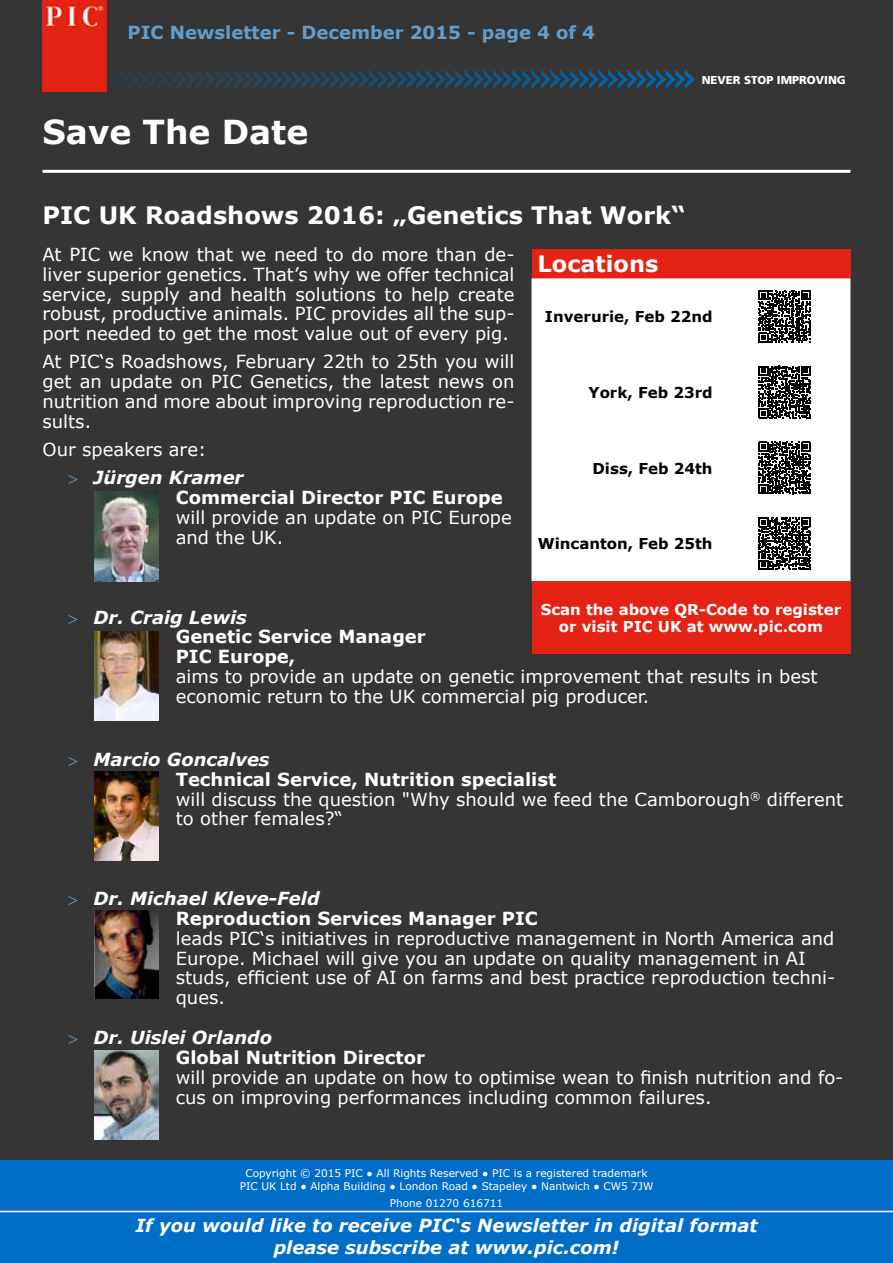
<style>
.page{position:relative;width:893px;height:1263px;background:#353535}
.page>*{position:absolute;margin:0;border:0;box-sizing:border-box;transform-origin:0 0}
.t1{font:700 33px "Verdana";color:#fff}
.t2{font:700 24px "Verdana";color:#fff}
.t3{font:700 22.5px "Verdana";color:#fff}
.t4{font:18px/19.8px "Verdana";color:#fff}
.t5{font:italic 700 18px/21.6px "Verdana";color:#fff;text-align:center}
.t6{font:700 18px/19.8px "Verdana";color:#fff}
.t7{font:700 18px "Verdana";color:#619cca}
.t8{font:700 15px "Verdana";color:#000}
.t9{font:700 15px/16.5px "Verdana";color:#fff;text-align:center}
.t10{font:900 11.55px "Frutiger LT Std";color:#fff}
.t11{font:10.5px/12.6px "Verdana";color:#fff;text-align:center}
.s1{font-weight:700}
</style>
<div class="page">
<svg style="left:106px;top:70px;width:589px;height:19px"></svg>
<img style="left:43px;top:0;width:63px;height:92px">
<div style="left:0;top:1160px;width:893px;height:103px;background:#006ec7"></div>
<hr style="left:0;top:1211px;width:893px;height:1px;background:#fff">
<hr style="left:43px;top:170px;width:807px;height:3px;background:#fff">
<div style="left:531px;top:249px;width:319px;height:29px;background:#e42314"></div>
<div style="left:531px;top:278px;width:319px;height:303px;background:#fff"></div>
<div style="left:531px;top:581px;width:319px;height:73px;background:#e42314"></div>
<svg style="left:758px;top:290px;width:53px;height:52px;background:#4c4c4c"></svg>
<svg style="left:758px;top:366px;width:53px;height:52px;background:#484848"></svg>
<svg style="left:758px;top:442px;width:53px;height:52px;background:#464646"></svg>
<svg style="left:758px;top:517px;width:53px;height:53px;background:#494949"></svg>
<img style="left:95px;top:492px;width:64px;height:89px">
<img style="left:95px;top:631px;width:64px;height:90px">
<img style="left:95px;top:771px;width:64px;height:89px">
<img style="left:95px;top:1050px;width:64px;height:90px">
<img style="left:95px;top:911px;width:63px;height:87px">
<p class="t7" style="left:128px;top:20px;width:469px">PIC Newsletter - December 2015 - page 4 of 4</p>
<h1 class="t1" style="left:43px;top:109px;width:267px">Save The Date</h1>
<p class="t10" style="left:702px;top:73px;width:146px">NEVER STOP IMPROVING</p>
<h2 class="t2" style="left:43px;top:198px;width:644px">PIC UK Roadshows 2016: „Genetics That Work“</h2>
<p class="t4" style="left:43px;top:244px;width:473px;text-align:justify">At PIC we know that we need to do more than de&shy;liver superior genetics. That’s why we offer technical service, supply and health solutions to help create robust, productive animals. PIC provides all the sup&shy;port needed to get the most value out of every pig.</p>
<p class="t4" style="left:43px;top:352px;width:473px;text-align:justify">At PIC‘s Roadshows, February 22th to 25th you will get an update on PIC Genetics, the latest news on nutrition and more about improving reproduction re&shy;sults.</p>
<p class="t4" style="left:43px;top:439px;width:165px">Our speakers are:</p>
<p class="t5" style="left:94px;top:467px;width:152px">Jürgen Kramer</p>
<p class="t6" style="left:176px;top:487px;width:328px">Commercial Director PIC Europe</p>
<p class="t4" style="left:176px;top:507px;width:338px">will provide an update on PIC Europe and the UK.</p>
<p class="t3" style="left:537px;top:248px;width:122px">Locations</p>
<p class="t8" style="left:545px;top:306px;width:169px">Inverurie, Feb 22nd</p>
<p class="t8" style="left:589px;top:382px;width:126px">York, Feb 23rd</p>
<p class="t8" style="left:592px;top:457px;width:122px">Diss, Feb 24th</p>
<p class="t8" style="left:538px;top:533px;width:176px">Wincanton, Feb 25th</p>
<p class="t9" style="left:541px;top:601px;width:302px">Scan the above QR-Code to register or visit PIC UK at www.pic.com</p>
<p class="t5" style="left:94px;top:606px;width:155px">Dr. Craig Lewis</p>
<p class="t6" style="left:176px;top:626px;width:252px">Genetic Service Manager<br>PIC Europe,</p>
<p class="t4" style="left:176px;top:666px;width:643px">aims to provide an update on genetic improvement that results in best economic return to the UK commercial pig producer.</p>
<p class="t5" style="left:94px;top:748px;width:178px">Marcio Goncalves</p>
<p class="t4" style="left:176px;top:769px;width:669px"><span class="s1">Technical Service, Nutrition specialist<br></span>will discuss the question "Why should we feed the Camborough<sup>®</sup> different to other females?“</p>
<p class="t5" style="left:94px;top:887px;width:228px">Dr. Michael Kleve-Feld</p>
<p class="t6" style="left:176px;top:908px;width:364px">Reproduction Services Manager PIC</p>
<p class="t4" style="left:176px;top:928px;width:661px">leads PIC‘s initiatives in reproductive management in North America and Europe. Michael will give you an update on quality management in AI studs, efficient use of AI on farms and best practice reproduction techni&shy;ques.</p>
<p class="t5" style="left:94px;top:1026px;width:180px">Dr. Uislei Orlando</p>
<p class="t6" style="left:176px;top:1047px;width:251px">Global Nutrition Director</p>
<p class="t4" style="left:176px;top:1067px;width:669px">will provide an update on how to optimise wean to finish nutrition and fo&shy;cus on improving performances including common failures.</p>
<p class="t11" style="left:240px;top:1167px;width:415px">Copyright © 2015 PIC ● All Rights Reserved ● PIC is a registered trademark<br>PIC UK Ltd ● Alpha Building ● London Road ● Stapeley ● Nantwich ● CW5 7JW</p>
<p class="t11" style="left:390px;top:1196px;width:115px">Phone 01270 616711</p>
<p class="t5" style="left:135px;top:1214px;width:624px">If you would like to receive PIC‘s Newsletter in digital format please subscribe at www.pic.com!</p>
</div>
